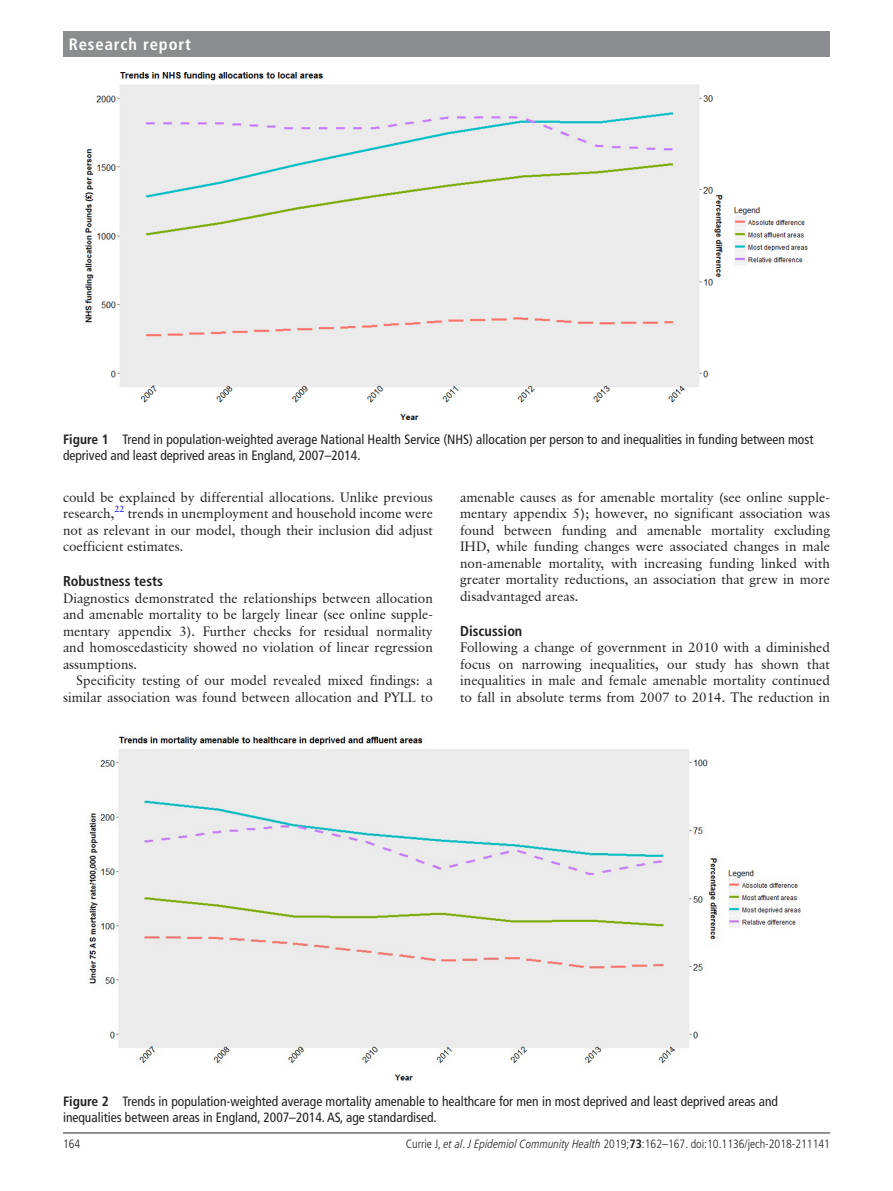
<style>
.page{position:relative;width:893px;height:1191px;background:#fff}
.page>*{position:absolute;margin:0;border:0;box-sizing:border-box;transform-origin:0 0}
.t1{font:700 condensed 16.5px "Frutiger LT Pro";letter-spacing:.055em;color:#fff}
.t2{font:700 condensed 14.25px "Frutiger LT Pro";color:#231f20}
.t3{font:13.5px/16.5px "Classical Garamond BT";color:#231f20;text-align:justify}
.t4{font:condensed 13.5px/16.5px "Frutiger LT Pro";color:#231f20}
.t5{font:300 condensed 12px "Frutiger LT Pro";color:#231f20}
.s1{font-weight:700}
.s2{font-style:italic}
</style>
<div class="page">
<hr style="left:63px;top:1132px;width:767px;height:1px;background:#231f20">
<div style="left:63px;top:31px;width:767px;height:25px;background:#8a8c8f"></div>
<img style="left:85px;top:72px;width:723px;height:348px">
<img style="left:85px;top:732px;width:716px;height:349px">
<p class="t1" style="left:69px;top:34px;width:124px">Research report</p>
<p class="t4" style="left:63px;top:431px;width:752px"><span class="s1">Figure 1</span> Trend in population-weighted average National Health Service (NHS) allocation per person to and inequalities in funding between most deprived and least deprived areas in England, 2007–2014.</p>
<p class="t3" style="left:63px;top:488px;width:371px">could be explained by differential allocations. Unlike previous research,<sup>22</sup> trends in unemployment and household income were not as relevant in our model, though their inclusion did adjust coefficient estimates.</p>
<p class="t2" style="left:63px;top:573px;width:102px">Robustness tests</p>
<p class="t3" style="left:63px;top:589px;width:371px">Diagnostics demonstrated the relationships between allocation and amenable mortality to be largely linear (see online supple&shy;mentary appendix 3). Further checks for residual normality and homoscedasticity showed no violation of linear regression assumptions.</p>
<p class="t3" style="left:63px;top:672px;width:371px;text-align:right">Specificity testing of our model revealed mixed findings: a similar association was found between allocation and PYLL to</p>
<p class="t3" style="left:460px;top:488px;width:371px">amenable causes as for amenable mortality (see online supple&shy;mentary appendix 5); however, no significant association was found between funding and amenable mortality excluding IHD, while funding changes were associated changes in male non-amenable mortality, with increasing funding linked with greater mortality reductions, an association that grew in more disadvantaged areas.</p>
<p class="t2" style="left:460px;top:622px;width:64px">Discussion</p>
<p class="t3" style="left:460px;top:639px;width:371px">Following a change of government in 2010 with a diminished focus on narrowing inequalities, our study has shown that inequalities in male and female amenable mortality continued to fall in absolute terms from 2007 to 2014. The reduction in</p>
<p class="t4" style="left:63px;top:1092px;width:717px"><span class="s1">Figure 2</span> Trends in population-weighted average mortality amenable to healthcare for men in most deprived and least deprived areas and inequalities between areas in England, 2007–2014. AS, age standardised.</p>
<p class="t5" style="left:63px;top:1136px;width:19px">164</p>
<p class="t5" style="left:406px;top:1136px;width:426px">Currie J, <span class="s2">et al</span>. <span class="s2">J Epidemiol Community Health</span> 2019;<span class="s1">73</span>:162–167. doi:10.1136/jech-2018-211141</p>
</div>
